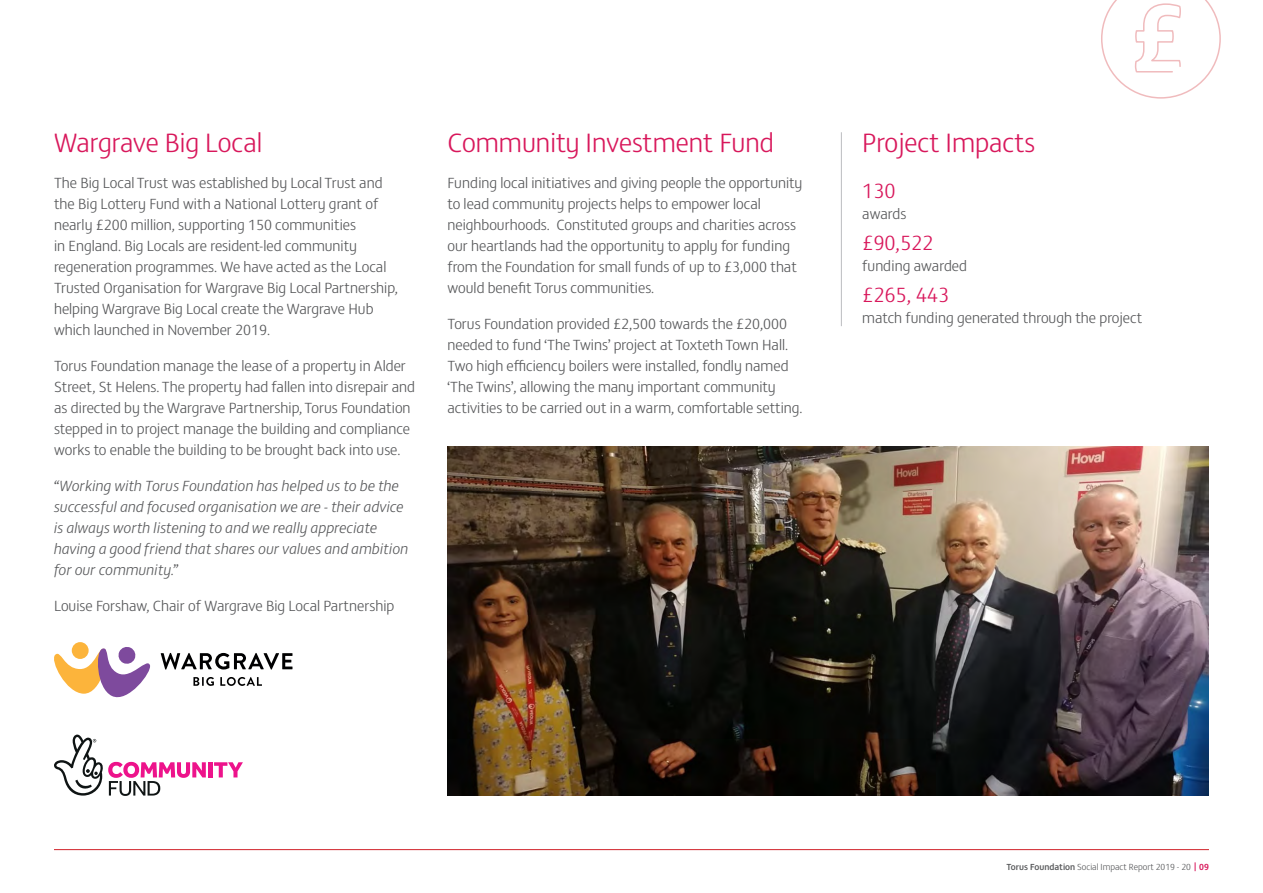
<style>
.page{position:relative;width:1263px;height:893px;background:#fff}
.page>*{position:absolute;margin:0;border:0;box-sizing:border-box;transform-origin:0 0}
.t1{font:300 27px "FS Matthew";color:#d8175b}
.t2{font:300 21px "FS Matthew";color:#d8175b}
.t3{font:300 15px/21px "FS Matthew";color:#57585a}
.t4{font:italic 300 15px/21px "FS Matthew";color:#57585a}
.t5{font:300 9px "FS Matthew";color:#57585a}
.s1{font-weight:500}
.s2{font-weight:500;color:#d8175b}
</style>
<div class="page">
<hr style="left:54px;top:849px;width:1155px;height:1px;background:#d1232a">
<hr style="left:841px;top:132px;width:1px;height:194px;background:#bcbdc0">
<svg style="left:1101px;top:0;width:120px;height:99px"></svg>
<img style="left:447px;top:446px;width:762px;height:350px">
<svg style="left:54px;top:642px;width:96px;height:56px"></svg>
<svg style="left:161px;top:653px;width:131px;height:16px"></svg>
<svg style="left:193px;top:677px;width:21px;height:9px"></svg>
<svg style="left:220px;top:677px;width:42px;height:9px"></svg>
<hr style="left:208px;top:762px;width:4px;height:15px;background:#ed138b">
<svg style="left:214px;top:762px;width:29px;height:15px"></svg>
<svg style="left:54px;top:735px;width:152px;height:61px"></svg>
<h1 class="t1" style="left:54px;top:123px;width:210px">Wargrave Big Local</h1>
<p class="t3" style="left:54px;top:172px;width:345px">The Big Local Trust was established by Local Trust and the Big Lottery Fund with a National Lottery grant of nearly £200 million, supporting 150 communities<br>in England. Big Locals are resident-led community regeneration programmes. We have acted as the Local Trusted Organisation for Wargrave Big Local Partnership, helping Wargrave Big Local create the Wargrave Hub which launched in November 2019.</p>
<p class="t3" style="left:54px;top:355px;width:363px">Torus Foundation manage the lease of a property in Alder Street, St Helens. The property had fallen into disrepair and as directed by the Wargrave Partnership, Torus Foundation stepped in to project manage the building and compliance works to enable the building to be brought back into use.</p>
<p class="t4" style="left:54px;top:475px;width:356px">“Working with Torus Foundation has helped us to be the successful and focused organisation we are - their advice is always worth listening to and we really appreciate having a good friend that shares our values and ambition for our community.”</p>
<p class="t3" style="left:54px;top:595px;width:342px">Louise Forshaw, Chair of Wargrave Big Local Partnership</p>
<h1 class="t1" style="left:447px;top:123px;width:328px">Community Investment Fund</h1>
<p class="t3" style="left:447px;top:172px;width:356px">Funding local initiatives and giving people the opportunity to lead community projects helps to empower local neighbourhoods. Constituted groups and charities across our heartlands had the opportunity to apply for funding from the Foundation for small funds of up to £3,000 that would benefit Torus communities.</p>
<p class="t3" style="left:447px;top:313px;width:357px">Torus Foundation provided £2,500 towards the £20,000 needed to fund ‘The Twins’ project at Toxteth Town Hall.<br>Two high efficiency boilers were installed, fondly named ‘The Twins’, allowing the many important community activities to be carried out in a warm, comfortable setting.</p>
<h1 class="t1" style="left:862px;top:123px;width:175px">Project Impacts</h1>
<h2 class="t2" style="left:862px;top:175px;width:35px">130</h2>
<p class="t3" style="left:862px;top:202px;width:46px">awards</p>
<h2 class="t2" style="left:862px;top:227px;width:73px">£90,522</h2>
<p class="t3" style="left:862px;top:254px;width:106px">funding awarded</p>
<h2 class="t2" style="left:862px;top:279px;width:88px">£265, 443</h2>
<p class="t3" style="left:862px;top:306px;width:282px">match funding generated through the project</p>
<p class="t5" style="left:1006px;top:860px;width:204px"><span class="s1">Torus Foundation</span> Social Impact Report 2019 - 20 <span class="s2">09</span></p>
</div>
